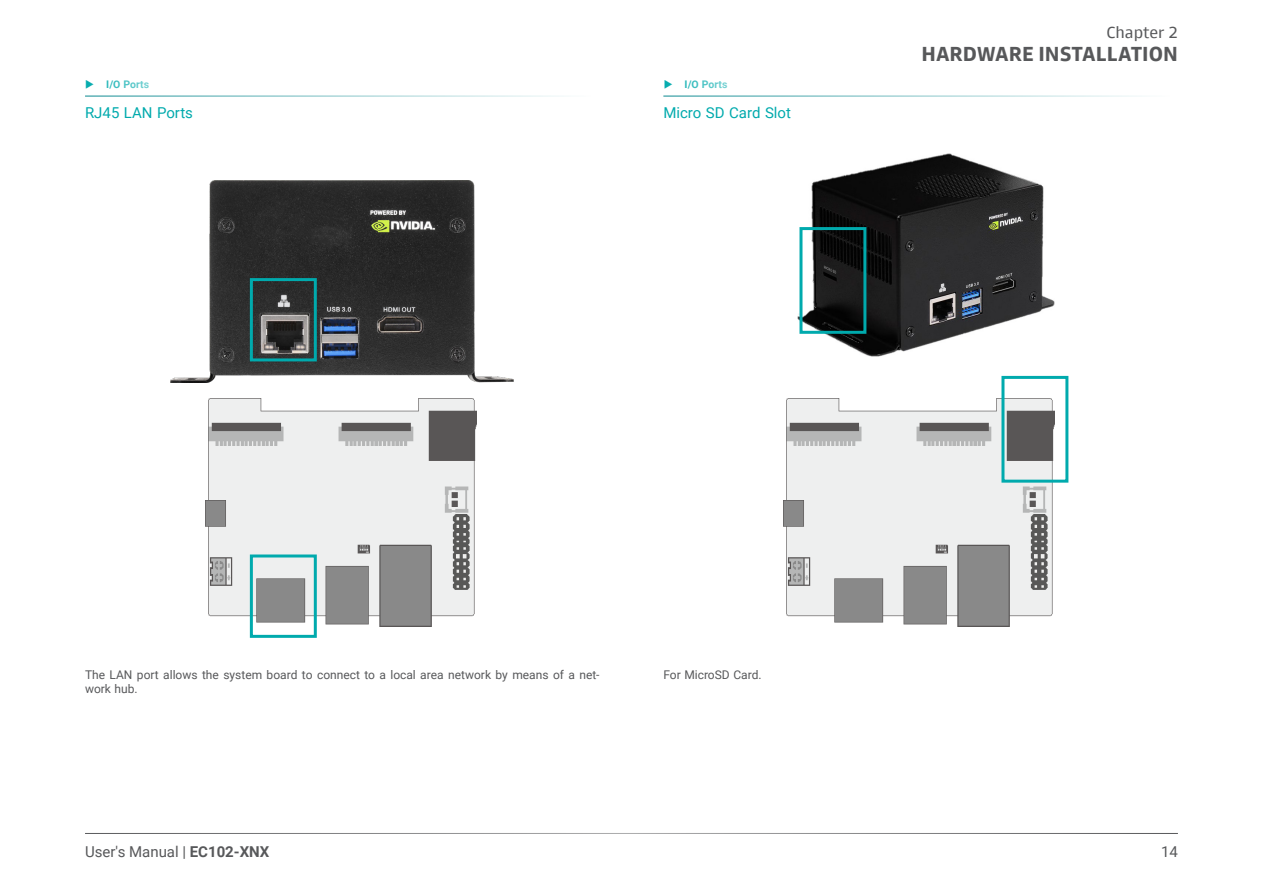
<style>
.page{position:relative;width:1263px;height:893px;background:#fff}
.page>*{position:absolute;margin:0;border:0;box-sizing:border-box;transform-origin:0 0}
.t1{font:700 21px "Goldman Sans";color:#57585a}
.t2{font:16.5px "Goldman Sans";color:#57585a}
.Heading_3{font:15px "Roboto";color:#00aaad}
.t3{font:15px "Roboto";color:#57585a}
.Body_Text{font:12px/13.5px "Roboto";color:#57585a}
.t4{font:700 10.5px "Roboto";color:#00aaad}
.s1{font-weight:700}
</style>
<div class="page">
<hr style="left:85px;top:833px;width:1093px;height:1px;background:#57585a">
<hr style="left:85px;top:95px;width:515px;height:2px;background:#2e9aa0">
<img style="left:171px;top:180px;width:343px;height:202px">
<img style="left:205px;top:399px;width:271px;height:227px">
<div style="left:250px;top:278px;width:67px;height:83px;border:3px solid #00aaad"></div>
<hr style="left:663px;top:95px;width:515px;height:2px;background:#2e9aa0">
<img style="left:783px;top:399px;width:271px;height:227px">
<img style="left:797px;top:153px;width:257px;height:204px">
<div style="left:799px;top:227px;width:67px;height:107px;border:3px solid #00aaad"></div>
<div style="left:1001px;top:376px;width:67px;height:107px;border:3px solid #00aaad"></div>
<div style="left:250px;top:554px;width:67px;height:84px;border:3px solid #00aaad"></div>
<p class="t4" style="left:106px;top:76px;width:44px">I/O Ports</p>
<p class="Heading_3" style="left:85px;top:102px;width:109px">RJ45 LAN Ports</p>
<p class="t4" style="left:685px;top:76px;width:44px">I/O Ports</p>
<p class="Heading_3" style="left:663px;top:102px;width:129px">Micro SD Card Slot</p>
<h2 class="t2" style="left:1106px;top:23px;width:73px">Chapter 2</h2>
<h1 class="t1" style="left:921px;top:40px;width:258px">HARDWARE INSTALLATION</h1>
<p class="Body_Text" style="left:85px;top:668px;width:516px">The LAN port allows the system board to connect to a local area network by means of a net&shy;work hub.</p>
<p class="t3" style="left:85px;top:841px;width:186px">User's Manual | <span class="s1">EC102-XNX</span></p>
<p class="Body_Text" style="left:663px;top:668px;width:100px">For MicroSD Card.</p>
<p class="t3" style="left:1161px;top:841px;width:18px">14</p>
</div>
